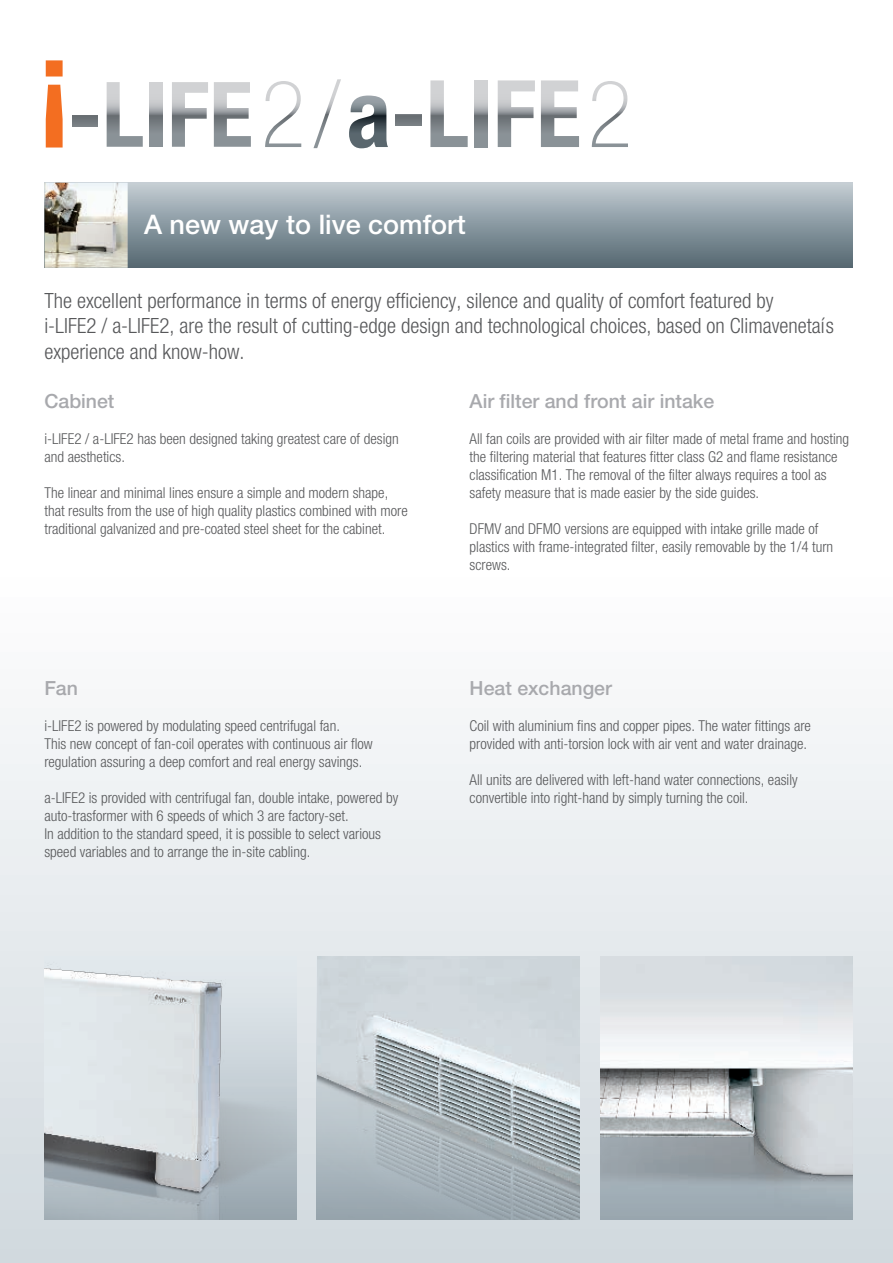
<style>
.page{position:relative;width:893px;height:1263px;background:#fff}
.page>*{position:absolute;margin:0;border:0;box-sizing:border-box;transform-origin:0 0}
.t1{font:500 27px "Helvetica Neue";color:#fff}
.t2{font:300 condensed 21px/25.5px "Helvetica Neue";color:#57585a}
.t3{font:500 19.5px "Helvetica Neue";color:#a8a9ad}
.t4{font:300 condensed 15px/18px "Helvetica Neue";color:#57585a}
</style>
<div class="page">
<div style="left:0;top:565px;width:893px;height:698px;background:linear-gradient(to bottom,#fff,#ced7dd)"></div>
<svg style="left:46px;top:60px;width:17px;height:88px"></svg>
<div style="left:72px;top:116px;width:25px;height:10px;background:#70777b"></div>
<svg style="left:107px;top:82px;width:36px;height:65px"></svg>
<svg style="left:149px;top:82px;width:13px;height:65px"></svg>
<svg style="left:172px;top:82px;width:36px;height:65px"></svg>
<svg style="left:214px;top:82px;width:37px;height:65px"></svg>
<svg style="left:265px;top:81px;width:36px;height:66px"></svg>
<svg style="left:592px;top:81px;width:36px;height:66px"></svg>
<svg style="left:313px;top:79px;width:28px;height:69px"></svg>
<svg style="left:349px;top:96px;width:39px;height:52px"></svg>
<div style="left:395px;top:115px;width:27px;height:11px;background:#70767b"></div>
<svg style="left:430px;top:80px;width:38px;height:67px"></svg>
<svg style="left:474px;top:80px;width:14px;height:67px"></svg>
<svg style="left:498px;top:80px;width:37px;height:67px"></svg>
<svg style="left:541px;top:80px;width:38px;height:67px"></svg>
<div style="left:44px;top:183px;width:808px;height:85px;background:linear-gradient(to bottom,#c2ccd3,#52656f)"></div>
<img style="left:44px;top:956px;width:252px;height:263px">
<img style="left:44px;top:183px;width:84px;height:85px">
<img style="left:317px;top:956px;width:262px;height:263px">
<img style="left:600px;top:956px;width:252px;height:263px">
<p class="t1" style="left:144px;top:208px;width:323px">A new way to live comfort</p>
<p class="t2" style="left:44px;top:287px;width:791px">The excellent performance in terms of energy efficiency, silence and quality of comfort featured by<br>i-LIFE2 / a-LIFE2, are the result of cutting-edge design and technological choices, based on Climavenetaís experience and know-how.</p>
<p class="t3" style="left:44px;top:389px;width:72px">Cabinet</p>
<p class="t4" style="left:44px;top:429px;width:356px">i-LIFE2 / a-LIFE2 has been designed taking greatest care of design and aesthetics.</p>
<p class="t4" style="left:44px;top:483px;width:365px">The linear and minimal lines ensure a simple and modern shape, that results from the use of high quality plastics combined with more traditional galvanized and pre-coated steel sheet for the cabinet.</p>
<p class="t3" style="left:44px;top:676px;width:35px">Fan</p>
<p class="t4" style="left:44px;top:716px;width:330px">i-LIFE2 is powered by modulating speed centrifugal fan.<br>This new concept of fan-coil operates with continuous air flow regulation assuring a deep comfort and real energy savings.</p>
<p class="t4" style="left:44px;top:788px;width:355px">a-LIFE2 is provided with centrifugal fan, double intake, powered by auto-trasformer with 6 speeds of which 3 are factory-set.<br>In addition to the standard speed, it is possible to select various speed variables and to arrange the in-site cabling.</p>
<p class="t3" style="left:470px;top:389px;width:246px">Air filter and front air intake</p>
<p class="t4" style="left:470px;top:429px;width:381px">All fan coils are provided with air filter made of metal frame and hosting the filtering material that features fitter class G2 and flame resistance classification M1. The removal of the filter always requires a tool as safety measure that is made easier by the side guides.</p>
<p class="t4" style="left:470px;top:519px;width:365px">DFMV and DFMO versions are equipped with intake grille made of plastics with frame-integrated filter, easily removable by the 1/4 turn screws.</p>
<p class="t3" style="left:470px;top:676px;width:144px">Heat exchanger</p>
<p class="t4" style="left:470px;top:716px;width:343px">Coil with aluminium fins and copper pipes. The water fittings are provided with anti-torsion lock with air vent and water drainage.</p>
<p class="t4" style="left:470px;top:770px;width:329px">All units are delivered with left-hand water connections, easily convertible into right-hand by simply turning the coil.</p>
</div>
